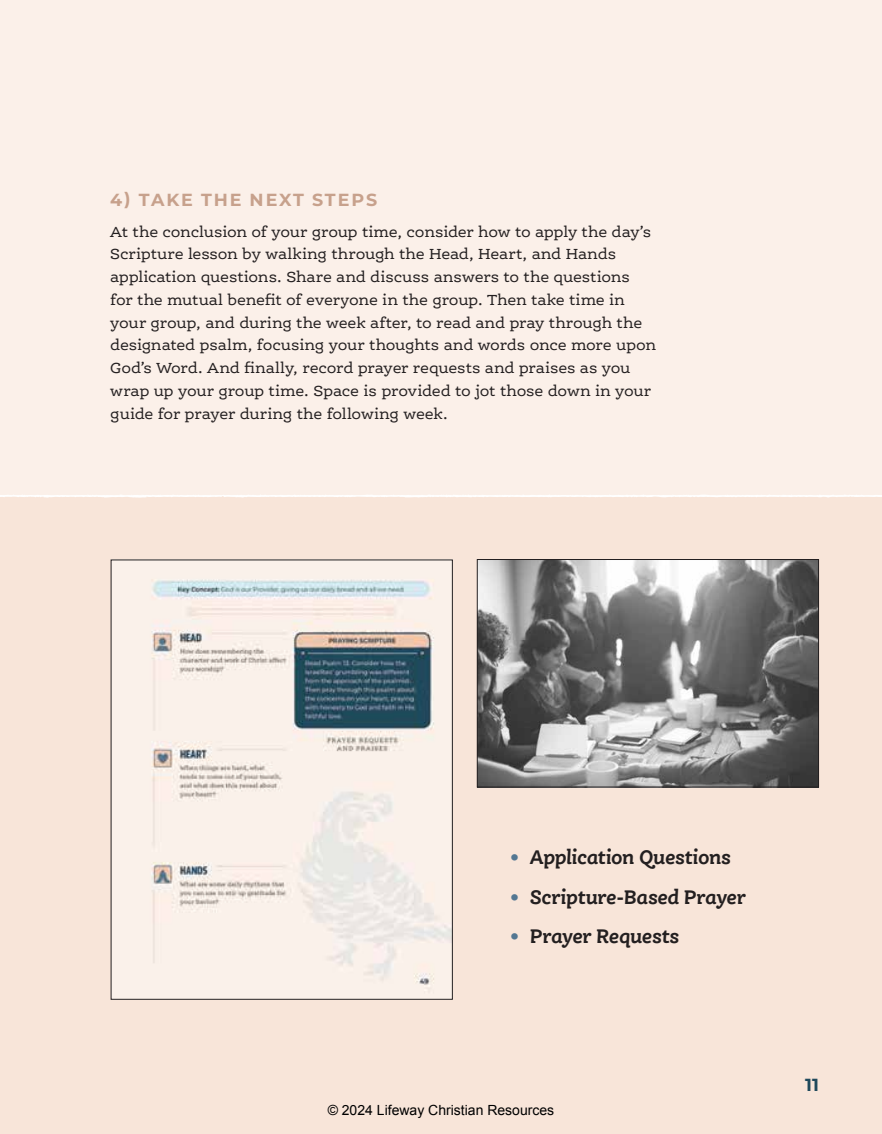
<style>
.page{position:relative;width:882px;height:1134px;background:#fbf0e9}
.page>*{position:absolute;margin:0;border:0;box-sizing:border-box;transform-origin:0 0}
.t1{font:italic 700 21px "Ernestine Pro";letter-spacing:-.025em;color:#231f20}
.t2{font:700 17.5px "Montserrat";letter-spacing:.11em;color:#c7a18c}
.t3{font:700 17.5px "Montserrat";color:#20495c}
.t4{font:15.75px/22.8px "Ernestine Pro";letter-spacing:-.015em;color:#231f20}
.t5{font:14px "Arial";color:#000}
.s1{font-size:26.25px;color:#537792}
</style>
<div class="page">
<div style="left:0;top:496px;width:882px;height:638px;background:#f8e5d9"></div>
<svg style="left:0;top:495px;width:882px;height:3px"></svg>
<img style="left:479px;top:561px;width:338px;height:224px">
<div style="left:477px;top:559px;width:342px;height:228px;border:1px solid #231f20"></div>
<img style="left:113px;top:562px;width:338px;height:436px">
<div style="left:111px;top:560px;width:342px;height:440px;border:1px solid #231f20"></div>
<p class="t2" style="left:110px;top:187px;width:269px">4) TAKE THE NEXT STEPS</p>
<p class="t4" style="left:110px;top:220px;width:547px">At the conclusion of your group time, consider how to apply the day’s Scripture lesson by walking through the Head, Heart, and Hands application questions. Share and discuss answers to the questions for the mutual benefit of everyone in the group. Then take time in your group, and during the week after, to read and pray through the designated psalm, focusing your thoughts and words once more upon God’s Word. And finally, record prayer requests and praises as you wrap up your group time. Space is provided to jot those down in your guide for prayer during the following week.</p>
<h1 class="t1" style="left:508px;top:844px;width:224px"><span class="s1">•</span> Application Questions</h1>
<h1 class="t1" style="left:508px;top:883px;width:239px"><span class="s1">•</span> Scripture-Based Prayer</h1>
<h1 class="t1" style="left:508px;top:923px;width:173px"><span class="s1">•</span> Prayer Requests</h1>
<p class="t5" style="left:328px;top:1101px;width:228px">© 2024 Lifeway Christian Resources</p>
<p class="t3" style="left:805px;top:1072px;width:15px">11</p>
</div>
